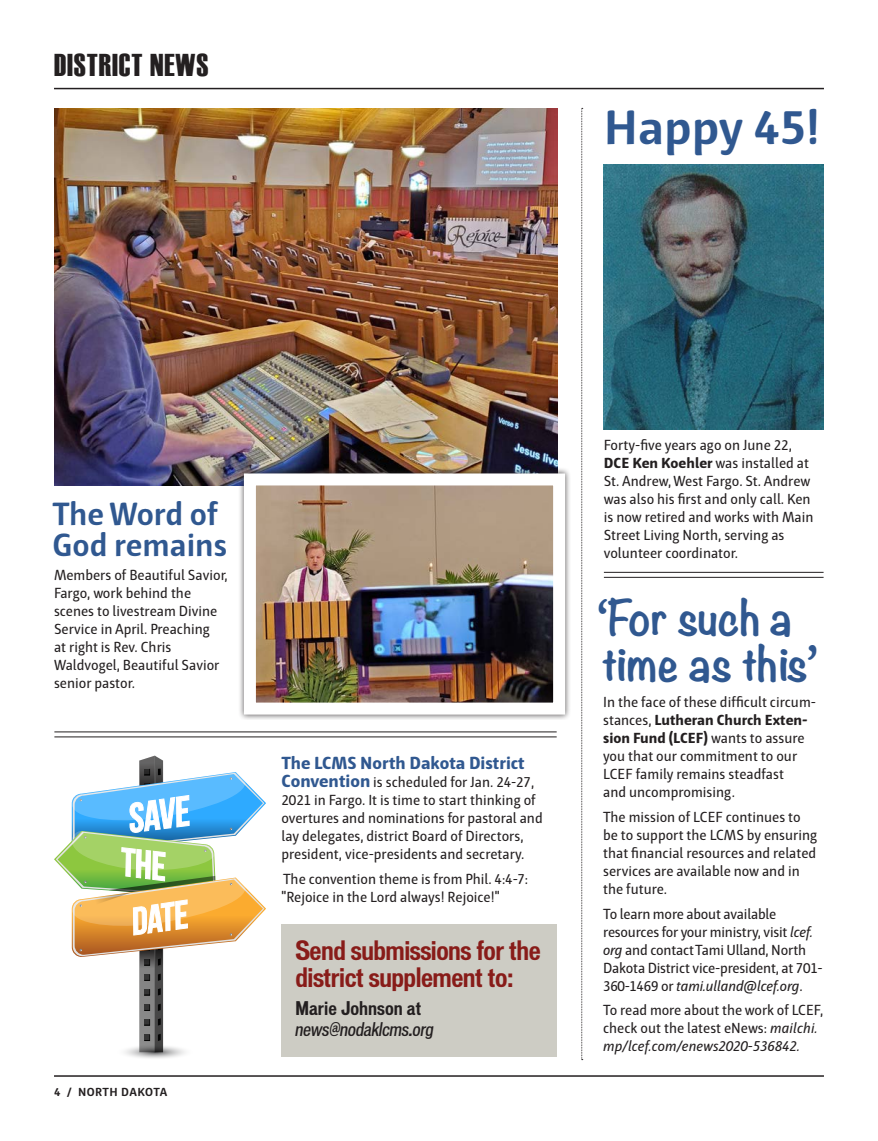
<style>
.page{position:relative;width:878px;height:1141px;background:#fff}
.page>*{position:absolute;margin:0;border:0;box-sizing:border-box;transform-origin:0 0}
.Submissions_Body_Tex{font:700 49.5px "Haptic";color:#305890}
.Submissions_Body_Tex-2{font:700 43.5px/46.5px "Noteworthy";color:#305890}
.Body_Text{font:700 33px/31.5px "Haptic";color:#305890}
.Interior_Header_Bar{font:31.5px "Haettenschweiler";letter-spacing:.03em;color:#231f20}
.Submissions_Header{font:700 condensed 25.5px/27px "Vonnes";letter-spacing:-.02em;color:#881c19}
.Submissions_Body_Tex-3{font:italic 500 condensed 18px/21px "Vonnes";letter-spacing:-.015em;color:#231f20}
.Body_Text-2{font:800 18px "Haptic";color:#305890}
.Body_Text-3{font:15px/18px "Haptic";color:#231f20}
.t1{font:700 12px "Haptic";letter-spacing:.025em;color:#231f20}
.s1{font-weight:800;font-size:18px;color:#305890}
.s2{font-weight:700;font-style:normal}
.s3{font-weight:800}
.s4{font-style:italic}
</style>
<div class="page">
<hr style="left:54px;top:1075px;width:770px;height:2px;background:#231f20">
<hr style="left:54px;top:88px;width:770px;height:1px;background:#231f20">
<hr style="left:604px;top:572px;width:219px;height:1px;background:#231f20">
<hr style="left:604px;top:577px;width:219px;height:1px;background:#231f20">
<svg style="left:581px;top:108px;width:1px;height:952px"></svg>
<img style="left:54px;top:108px;width:503px;height:377px">
<div style="left:238px;top:468px;width:333px;height:252px;background:#231f20;opacity:.75"></div>
<img style="left:257px;top:486px;width:295px;height:215px">
<div style="left:244px;top:473px;width:321px;height:241px;border:12px solid #fff"></div>
<hr style="left:54px;top:731px;width:502px;height:1px;background:#231f20">
<hr style="left:54px;top:736px;width:502px;height:1px;background:#231f20">
<div style="left:281px;top:924px;width:276px;height:133px;background:#cdccc4"></div>
<svg style="left:54px;top:756px;width:212px;height:302px"></svg>
<img style="left:604px;top:165px;width:219px;height:264px">
<p class="Interior_Header_Bar" style="left:54px;top:47px;width:156px">DISTRICT NEWS</p>
<p class="Submissions_Body_Tex" style="left:604px;top:98px;width:218px">Happy 45!</p>
<p class="Body_Text" style="left:52px;top:497px;width:176px">The Word of<br>God remains</p>
<p class="Body_Text-3" style="left:54px;top:566px;width:175px">Members of Beautiful Savior,<br>Fargo, work behind the scenes to livestream Divine<br>Service in April. Preaching<br>at right is Rev. Chris<br>Waldvogel, Beautiful Savior senior pastor.</p>
<p class="t1" style="left:54px;top:1084px;width:115px">4 / NORTH DAKOTA</p>
<p class="Body_Text-2" style="left:281px;top:752px;width:245px">The LCMS North Dakota District</p>
<p class="Body_Text-3" style="left:281px;top:773px;width:263px"><span class="s1">Convention</span> is scheduled for Jan. 24-27, 2021 in Fargo. It is time to start thinking of overtures and nominations for pastoral and lay delegates, district Board of Directors, president, vice-presidents and secretary.</p>
<p class="Body_Text-3" style="left:281px;top:869px;width:248px">The convention theme is from Phil. 4:4-7: "Rejoice in the Lord always! Rejoice!"</p>
<p class="Submissions_Header" style="left:295px;top:937px;width:247px">Send submissions for the district supplement to:</p>
<p class="Submissions_Body_Tex-3" style="left:295px;top:999px;width:140px"><span class="s2">Marie Johnson at </span>news@nodaklcms.org</p>
<p class="Body_Text-3" style="left:604px;top:436px;width:211px">Forty-five years ago on June 22,<br><span class="s3">DCE Ken Koehler</span> was installed at<br>St. Andrew, West Fargo. St. Andrew was also his first and only call. Ken is now retired and works with Main<br>Street Living North, serving as volunteer coordinator.</p>
<p class="Submissions_Body_Tex-2" style="left:598px;top:593px;width:220px">‘For such a time as this’</p>
<p class="Body_Text-3" style="left:603px;top:693px;width:214px">In the face of these difficult circum&shy;stances, <span class="s3">Lutheran Church Exten&shy;sion Fund (LCEF)</span> wants to assure you that our commitment to our<br>LCEF family remains steadfast<br>and uncompromising.</p>
<p class="Body_Text-3" style="left:603px;top:808px;width:216px">The mission of LCEF continues to be to support the LCMS by ensuring that financial resources and related services are available now and in the future.</p>
<p class="Body_Text-3" style="left:603px;top:904px;width:221px">To learn more about available resources for your ministry, visit <span class="s4">lcef. org</span> and contact Tami Ulland, North Dakota District vice-president, at 701- 360-1469 or <span class="s4">tami.ulland@lcef.org</span>.</p>
<p class="Body_Text-3" style="left:603px;top:1001px;width:222px">To read more about the work of LCEF, check out the latest eNews: <span class="s4">mailchi. mp/lcef.com/enews2020-536842.</span></p>
</div>
